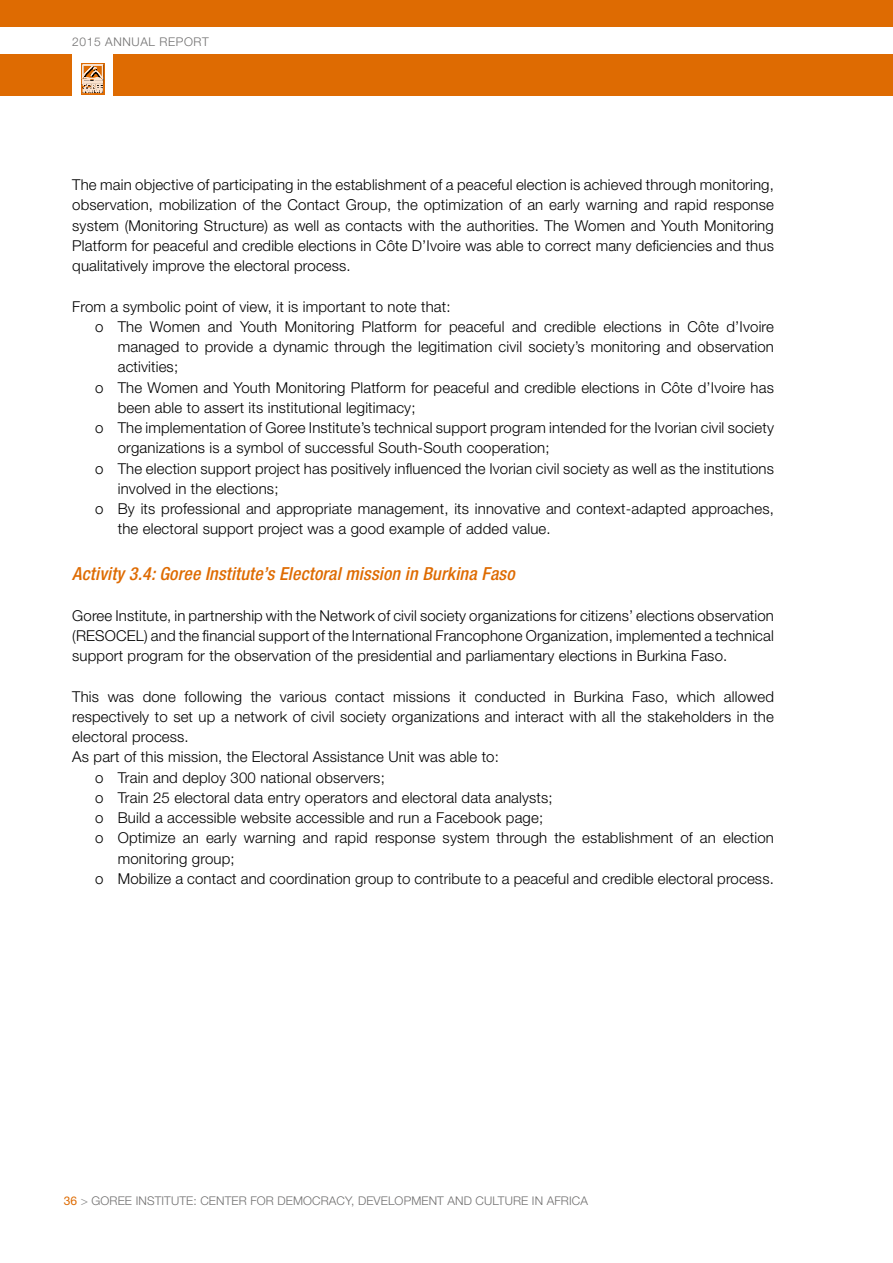
<style>
.page{position:relative;width:893px;height:1263px;background:#fff}
.page>*{position:absolute;margin:0;border:0;box-sizing:border-box;transform-origin:0 0}
.t1{font:italic 500 condensed 18px "Helvetica Neue LT Pro";letter-spacing:.01em;color:#de6b02}
.t2{font:300 15px/20.2px "Helvetica Neue LT Pro";letter-spacing:.01em;color:#000;text-align:justify}
.t3{font:300 12px "Helvetica Neue LT Pro";letter-spacing:.01em;color:#706f6f}
.t4{font:300 12px "Helvetica Neue LT Pro";letter-spacing:.05em;color:#706f6f}
.s1{font-weight:400;color:#de6b02}
.s2{color:#878787}
</style>
<div class="page">
<div style="left:0;top:0;width:893px;height:96px;background:#de6b02"></div>
<div style="left:0;top:28px;width:893px;height:26px;background:#fff"></div>
<div style="left:72px;top:48px;width:41px;height:65px;background:#fff"></div>
<div style="left:80px;top:62px;width:26px;height:34px;background:#de6b02"></div>
<svg style="left:81px;top:63px;width:23px;height:31px"></svg>
<svg style="left:82px;top:65px;width:22px;height:28px"></svg>
<p class="t4" style="left:72px;top:34px;width:138px">2015 ANNUAL REPORT</p>
<p class="t2" style="left:72px;top:174px;width:703px">The main objective of participating in the establishment of a peaceful election is achieved through monitoring, observation, mobilization of the Contact Group, the optimization of an early warning and rapid response system (Monitoring Structure) as well as contacts with the authorities. The Women and Youth Monitoring Platform for peaceful and credible elections in Côte D’Ivoire was able to correct many deficiencies and thus qualitatively improve the electoral process.</p>
<p class="t2" style="left:72px;top:296px;width:380px">From a symbolic point of view, it is important to note that:</p>
<p class="t2" style="left:95px;top:316px;width:680px">o The Women and Youth Monitoring Platform for peaceful and credible elections in Côte d’Ivoire</p>
<p class="t2" style="left:118px;top:336px;width:658px">managed to provide a dynamic through the legitimation civil society’s monitoring and observation</p>
<p class="t2" style="left:118px;top:356px;width:62px">activities;</p>
<p class="t2" style="left:95px;top:377px;width:680px">o The Women and Youth Monitoring Platform for peaceful and credible elections in Côte d’Ivoire has</p>
<p class="t2" style="left:118px;top:397px;width:299px">been able to assert its institutional legitimacy;</p>
<p class="t2" style="left:95px;top:417px;width:680px">o The implementation of Goree Institute’s technical support program intended for the Ivorian civil society</p>
<p class="t2" style="left:118px;top:437px;width:433px">organizations is a symbol of successful South-South cooperation;</p>
<p class="t2" style="left:95px;top:458px;width:680px">o The election support project has positively influenced the Ivorian civil society as well as the institutions</p>
<p class="t2" style="left:118px;top:478px;width:162px">involved in the elections;</p>
<p class="t2" style="left:95px;top:498px;width:680px">o By its professional and appropriate management, its innovative and context-adapted approaches,</p>
<p class="t2" style="left:118px;top:518px;width:434px">the electoral support project was a good example of added value.</p>
<p class="t1" style="left:72px;top:563px;width:444px">Activity 3.4: Goree Institute’s Electoral mission in Burkina Faso</p>
<p class="t2" style="left:72px;top:605px;width:703px">Goree Institute, in partnership with the Network of civil society organizations for citizens’ elections observation (RESOCEL) and the financial support of the International Francophone Organization, implemented a technical support program for the observation of the presidential and parliamentary elections in Burkina Faso.</p>
<p class="t2" style="left:72px;top:686px;width:703px">This was done following the various contact missions it conducted in Burkina Faso, which allowed</p>
<p class="t2" style="left:72px;top:706px;width:703px">respectively to set up a network of civil society organizations and interact with all the stakeholders in the</p>
<p class="t2" style="left:72px;top:726px;width:118px">electoral process.</p>
<p class="t2" style="left:72px;top:746px;width:428px">As part of this mission, the Electoral Assistance Unit was able to:</p>
<p class="t2" style="left:95px;top:767px;width:291px">o Train and deploy 300 national observers;</p>
<p class="t2" style="left:95px;top:787px;width:459px">o Train 25 electoral data entry operators and electoral data analysts;</p>
<p class="t2" style="left:95px;top:807px;width:450px">o Build a accessible website accessible and run a Facebook page;</p>
<p class="t2" style="left:95px;top:827px;width:680px">o Optimize an early warning and rapid response system through the establishment of an election</p>
<p class="t2" style="left:118px;top:848px;width:118px">monitoring group;</p>
<p class="t2" style="left:95px;top:868px;width:680px">o Mobilize a contact and coordination group to contribute to a peaceful and credible electoral process.</p>
<p class="t3" style="left:64px;top:1193px;width:526px"><span class="s1">36</span> <span class="s2">&gt;</span> GOREE INSTITUTE: CENTER FOR DEMOCRACY, DEVELOPMENT AND CULTURE IN AFRICA</p>
</div>
